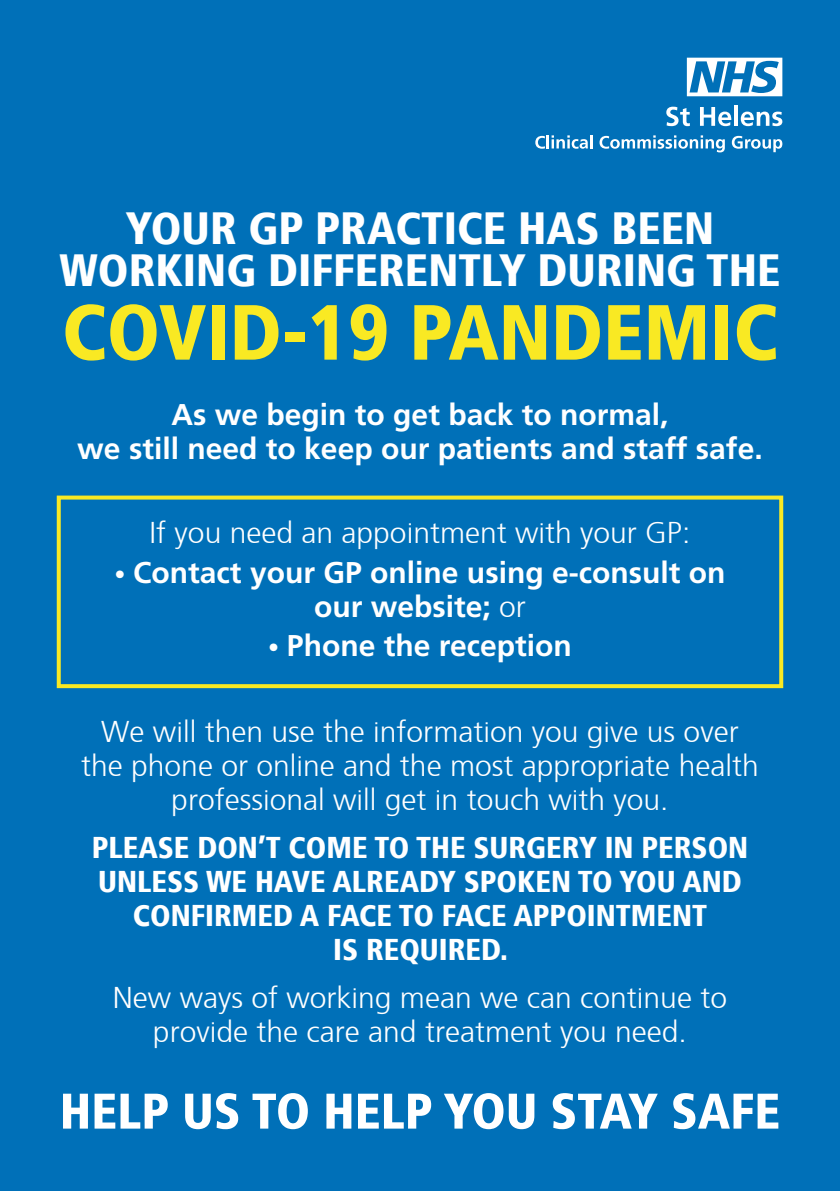
<style>
.page{position:relative;width:840px;height:1191px;background:#fff}
.page>*{position:absolute;margin:0;border:0;box-sizing:border-box;transform-origin:0 0}
.t1{font:900 condensed 78px "Frutiger";color:#f9e923}
.t2{font:900 condensed 50px "Frutiger";color:#fff}
.t3{font:900 condensed 45px "Frutiger";color:#fff}
.t4{font:300 30px/34px "Frutiger";color:#fff;text-align:center}
.t5{font:700 30px/34px "Frutiger LT Std";color:#fff;text-align:center}
.t6{font:900 condensed 30px/34px "Frutiger";color:#fff;text-align:center}
.s1{font-size:22px}
.s2{font-family:"Frutiger";font-weight:300}
</style>
<div class="page">
<div style="left:0;top:0;width:839px;height:1191px;background:#0070b8"></div>
<svg style="left:686px;top:58px;width:95px;height:38px"></svg>
<svg style="left:666px;top:107px;width:23px;height:19px"></svg>
<svg style="left:700px;top:107px;width:31px;height:19px"></svg>
<svg style="left:734px;top:106px;width:3px;height:20px"></svg>
<svg style="left:740px;top:112px;width:42px;height:14px"></svg>
<svg style="left:535px;top:135px;width:57px;height:14px"></svg>
<svg style="left:599px;top:135px;width:125px;height:17px"></svg>
<svg style="left:731px;top:136px;width:50px;height:16px"></svg>
<div style="left:57px;top:495px;width:725px;height:193px;border:4px solid #f9e923"></div>
<p class="t3" style="left:126px;top:201px;width:589px">YOUR GP PRACTICE HAS BEEN</p>
<p class="t3" style="left:59px;top:243px;width:722px">WORKING DIFFERENTLY DURING THE</p>
<p class="t1" style="left:62px;top:285px;width:717px">COVID-19 PANDEMIC</p>
<p class="t5" style="left:171px;top:398px;width:498px">As we begin to get back to normal,</p>
<p class="t5" style="left:77px;top:432px;width:686px">we still need to keep our patients and staff safe.</p>
<p class="t4" style="left:149px;top:513px;width:542px">If you need an appointment with your GP:</p>
<p class="t5" style="left:114px;top:555px;width:612px"><span class="s1">•</span> Contact your GP online using e-consult on our website; <span class="s2">or</span></p>
<p class="t5" style="left:268px;top:629px;width:305px"><span class="s1">•</span> Phone the reception</p>
<p class="t4" style="left:81px;top:712px;width:678px">We will then use the information you give us over the phone or online and the most appropriate health professional will get in touch with you.</p>
<p class="t6" style="left:92px;top:830px;width:657px">PLEASE DON’T COME TO THE SURGERY IN PERSON<br>UNLESS WE HAVE ALREADY SPOKEN TO YOU AND<br>CONFIRMED A FACE TO FACE APPOINTMENT</p>
<p class="t6" style="left:333px;top:932px;width:176px">IS REQUIRED.</p>
<p class="t4" style="left:113px;top:978px;width:615px">New ways of working mean we can continue to provide the care and treatment you need.</p>
<p class="t2" style="left:60px;top:1081px;width:721px">HELP US TO HELP YOU STAY SAFE</p>
</div>
